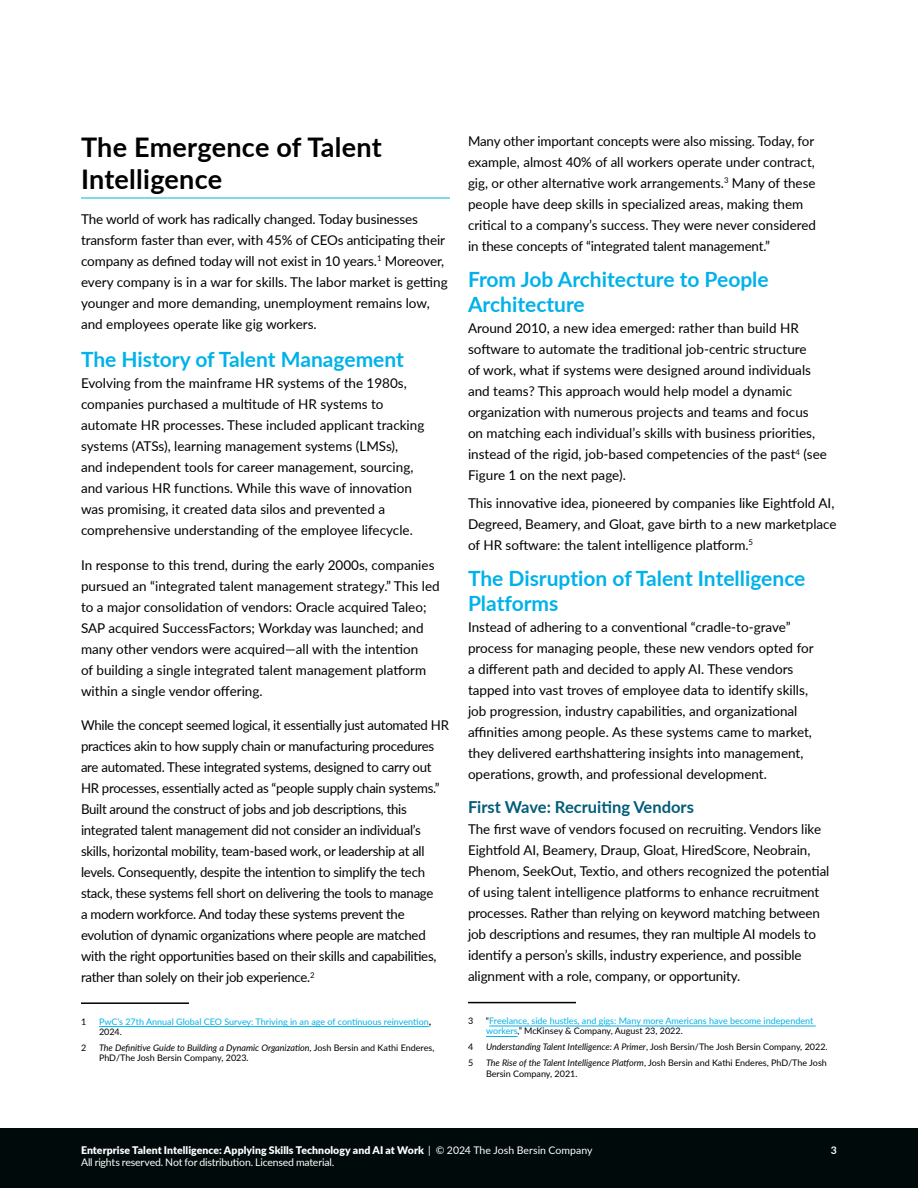
<style>
.page{position:relative;width:918px;height:1188px;background:#fff}
.page>*{position:absolute;margin:0;border:0;box-sizing:border-box;transform-origin:0 0}
.t1{font:700 27px/32.4px "Lato";letter-spacing:.01em;color:#000}
.t2{font:700 21px/25.2px "Lato";color:#00b2e9}
.t3{font:700 16.5px "Lato";color:#005d79}
.t4{font:13.5px/21px "Lato";letter-spacing:-.005em;color:#000}
.t5{font:900 10.5px "Lato";letter-spacing:.005em;color:#fff}
.t6{font:10.5px "Lato";letter-spacing:-.015em;color:#fff}
.t7{font:700 10.5px "Lato";color:#fff}
.t8{font:9px/10.5px "Lato";color:#000}
.t9{font:9px/10.5px "Lato";color:#00b2e9}
.t10{font:italic 9px "Lato";color:#000}
.s1{font-size:11.25px;color:#000}
.s2{color:#000}
.s3{font-style:italic}
.s4{font-style:normal}
.s5{font-weight:400}
</style>
<div class="page">
<div style="left:0;top:1128px;width:918px;height:60px;background:#000a0a"></div>
<hr style="left:81px;top:198px;width:369px;height:1px;background:#00b2e9">
<hr style="left:81px;top:1002px;width:108px;height:2px;background:#000">
<hr style="left:99px;top:1026px;width:330px;height:1px;background:#00b2e9">
<hr style="left:468px;top:1002px;width:108px;height:1px;background:#000">
<hr style="left:489px;top:1026px;width:327px;height:1px;background:#00b2e9">
<hr style="left:486px;top:1036px;width:32px;height:1px;background:#00b2e9">
<h1 class="t1" style="left:81px;top:133px;width:302px">The Emergence of Talent<br>Intelligence</h1>
<p class="t4" style="left:81px;top:208px;width:368px">The world of work has radically changed. Today businesses transform faster than ever, with 45% of CEOs anticipating their company as defined today will not exist in 10 years.<sup>1</sup> Moreover, every company is in a war for skills. The labor market is getting younger and more demanding, unemployment remains low, and employees operate like gig workers.</p>
<h2 class="t2" style="left:81px;top:349px;width:324px">The History of Talent Management</h2>
<p class="t4" style="left:81px;top:372px;width:345px">Evolving from the mainframe HR systems of the 1980s, companies purchased a multitude of HR systems to automate HR processes. These included applicant tracking systems (ATSs), learning management systems (LMSs),<br>and independent tools for career management, sourcing, and various HR functions. While this wave of innovation was promising, it created data silos and prevented a comprehensive understanding of the employee lifecycle.</p>
<p class="t4" style="left:81px;top:554px;width:360px">In response to this trend, during the early 2000s, companies pursued an “integrated talent management strategy.” This led to a major consolidation of vendors: Oracle acquired Taleo; SAP acquired SuccessFactors; Workday was launched; and many other vendors were acquired—all with the intention<br>of building a single integrated talent management platform within a single vendor offering.</p>
<p class="t4" style="left:81px;top:714px;width:370px">While the concept seemed logical, it essentially just automated HR practices akin to how supply chain or manufacturing procedures are automated. These integrated systems, designed to carry out HR processes, essentially acted as “people supply chain systems.” Built around the construct of jobs and job descriptions, this integrated talent management did not consider an individual’s skills, horizontal mobility, team-based work, or leadership at all levels. Consequently, despite the intention to simplify the tech stack, these systems fell short on delivering the tools to manage<br>a modern workforce. And today these systems prevent the evolution of dynamic organizations where people are matched with the right opportunities based on their skills and capabilities, rather than solely on their job experience.<sup>2</sup></p>
<p class="t8" style="left:81px;top:1016px;width:7px">1</p>
<p class="t9" style="left:99px;top:1016px;width:334px">PwC’s 27th Annual Global CEO Survey: Thriving in an age of continuous reinvention<span class="s1">,<br></span><span class="s2">2024.</span></p>
<p class="t8" style="left:81px;top:1042px;width:7px">2</p>
<p class="t8" style="left:99px;top:1042px;width:337px"><span class="s3">The Definitive Guide to Building a Dynamic Organization</span>, Josh Bersin and Kathi Enderes,<br>PhD/The Josh Bersin Company, 2023.</p>
<p class="t4" style="left:468px;top:130px;width:350px">Many other important concepts were also missing. Today, for example, almost 40% of all workers operate under contract, gig, or other alternative work arrangements.<sup>3</sup> Many of these people have deep skills in specialized areas, making them critical to a company’s success. They were never considered in these concepts of “integrated talent management.”</p>
<h2 class="t2" style="left:468px;top:268px;width:302px">From Job Architecture to People<br>Architecture</h2>
<p class="t4" style="left:468px;top:317px;width:361px">Around 2010, a new idea emerged: rather than build HR software to automate the traditional job-centric structure<br>of work, what if systems were designed around individuals and teams? This approach would help model a dynamic organization with numerous projects and teams and focus on matching each individual’s skills with business priorities, instead of the rigid, job-based competencies of the past<sup>4</sup> (see Figure 1 on the next page).</p>
<p class="t4" style="left:468px;top:492px;width:370px">This innovative idea, pioneered by companies like Eightfold AI,<br>Degreed, Beamery, and Gloat, gave birth to a new marketplace of HR software: the talent intelligence platform.<sup>5</sup></p>
<h2 class="t2" style="left:468px;top:567px;width:339px">The Disruption of Talent Intelligence<br>Platforms</h2>
<p class="t4" style="left:468px;top:616px;width:347px">Instead of adhering to a conventional “cradle-to-grave” process for managing people, these new vendors opted for a different path and decided to apply AI. These vendors tapped into vast troves of employee data to identify skills, job progression, industry capabilities, and organizational affinities among people. As these systems came to market, they delivered earthshattering insights into management, operations, growth, and professional development.</p>
<p class="t3" style="left:468px;top:795px;width:227px">First Wave: Recruiting Vendors</p>
<p class="t4" style="left:468px;top:818px;width:363px">The first wave of vendors focused on recruiting. Vendors like Eightfold AI, Beamery, Draup, Gloat, HiredScore, Neobrain, Phenom, SeekOut, Textio, and others recognized the potential of using talent intelligence platforms to enhance recruitment processes. Rather than relying on keyword matching between job descriptions and resumes, they ran multiple AI models to identify a person’s skills, industry experience, and possible alignment with a role, company, or opportunity.</p>
<p class="t8" style="left:468px;top:1015px;width:7px">3</p>
<p class="t9" style="left:486px;top:1015px;width:329px"><span class="s2">“</span>Freelance, side hustles, and gigs: Many more Americans have become independent workers<span class="s2">,” McKinsey &amp; Company, August 23, 2022.</span></p>
<p class="t8" style="left:468px;top:1041px;width:7px">4</p>
<p class="t10" style="left:486px;top:1041px;width:343px">Understanding Talent Intelligence: A Primer<span class="s4">, Josh Bersin/The Josh Bersin Company, 2022.</span></p>
<p class="t8" style="left:468px;top:1057px;width:7px">5</p>
<p class="t8" style="left:486px;top:1057px;width:342px"><span class="s3">The Rise of the Talent Intelligence Platform</span>, Josh Bersin and Kathi Enderes, PhD/The Josh<br>Bersin Company, 2021.</p>
<p class="t5" style="left:81px;top:1146px;width:513px">Enterprise Talent Intelligence: Applying Skills Technology and AI at Work <span class="s5">| © 2024 The Josh Bersin Company</span></p>
<p class="t7" style="left:831px;top:1146px;width:8px">3</p>
<p class="t6" style="left:81px;top:1155px;width:255px">All rights reserved. Not for distribution. Licensed material.</p>
</div>
